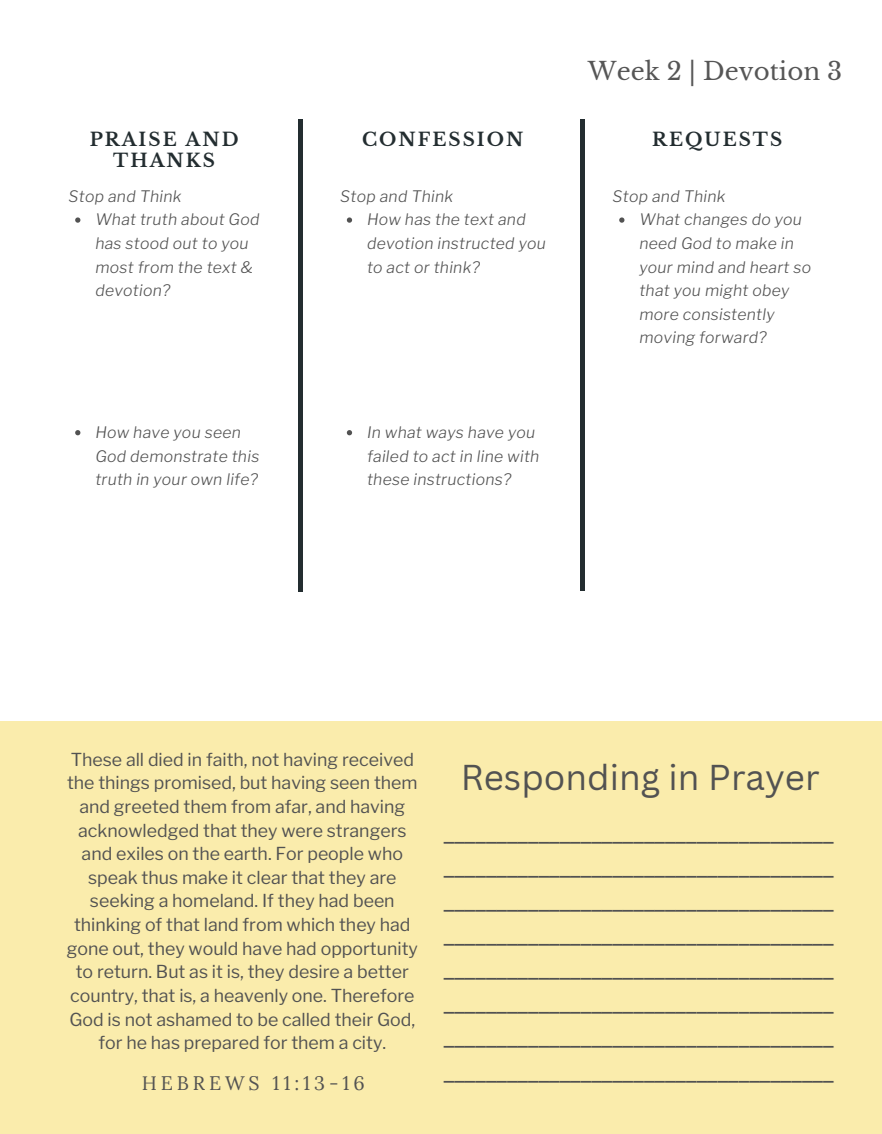
<style>
.page{position:relative;width:882px;height:1134px;background:#fff}
.page>*{position:absolute;margin:0;border:0;box-sizing:border-box;transform-origin:0 0}
.t1{font:35px "Canva Sans";color:#525252}
.t2{font:24.5px/34.1px "Canva Sans";color:#525252;text-align:justify}
.t3{font:24.5px "Libre Baskerville";color:#565656}
.t4{font:19.6px "Lora";letter-spacing:.2em;color:#525252}
.t5{font:700 18.38px/21px "Libre Baskerville";letter-spacing:.11em;color:#232d30;text-align:center}
.t6{font:17.68px/23.6px "Libre Franklin";color:#525252;text-align:center}
.t7{font:italic 300 15.75px/23.6px "Libre Franklin";letter-spacing:.02em;color:#525252}
</style>
<div class="page">
<div style="left:0;top:721px;width:882px;height:413px;background:#faecac"></div>
<hr style="left:299px;top:119px;width:4px;height:472px;background:#232d30">
<hr style="left:580px;top:119px;width:4px;height:472px;background:#232d30">
<svg style="left:75px;top:217px;width:5px;height:6px"></svg>
<svg style="left:75px;top:430px;width:5px;height:5px"></svg>
<svg style="left:347px;top:217px;width:5px;height:6px"></svg>
<svg style="left:347px;top:430px;width:5px;height:5px"></svg>
<svg style="left:619px;top:217px;width:5px;height:6px"></svg>
<h2 class="t3" style="left:588px;top:56px;width:256px">Week 2 | Devotion 3</h2>
<p class="t5" style="left:90px;top:130px;width:150px">PRAISE AND<br>THANKS</p>
<p class="t5" style="left:362px;top:130px;width:163px">CONFESSION</p>
<p class="t5" style="left:652px;top:130px;width:132px">REQUESTS</p>
<p class="t7" style="left:69px;top:184px;width:114px">Stop and Think</p>
<p class="t7" style="left:95px;top:208px;width:166px">What truth about God has stood out to you most from the text &amp; devotion?</p>
<p class="t7" style="left:95px;top:420px;width:165px">How have you seen<br>God demonstrate this truth in your own life?</p>
<p class="t7" style="left:340px;top:184px;width:114px">Stop and Think</p>
<p class="t7" style="left:367px;top:208px;width:180px">How has the text and devotion instructed you to act or think?</p>
<p class="t7" style="left:367px;top:420px;width:174px">In what ways have you failed to act in line with these instructions?</p>
<p class="t7" style="left:613px;top:184px;width:114px">Stop and Think</p>
<p class="t7" style="left:639px;top:208px;width:173px">What changes do you need God to make in your mind and heart so that you might obey more consistently moving forward?</p>
<p class="t6" style="left:67px;top:748px;width:353px">These all died in faith, not having received the things promised, but having seen them and greeted them from afar, and having acknowledged that they were strangers and exiles on the earth. For people who speak thus make it clear that they are seeking a homeland. If they had been thinking of that land from which they had gone out, they would have had opportunity to return. But as it is, they desire a better country, that is, a heavenly one. Therefore God is not ashamed to be called their God, for he has prepared for them a city.</p>
<p class="t4" style="left:142px;top:1070px;width:225px">HEBREWS 11:13-16</p>
<h1 class="t1" style="left:461px;top:753px;width:360px">Responding in Prayer</h1>
<p class="t2" style="left:444px;top:814px;width:391px">_____________________________________ _____________________________________ _____________________________________ _____________________________________ _____________________________________ _____________________________________ _____________________________________ _____________________________________</p>
</div>
